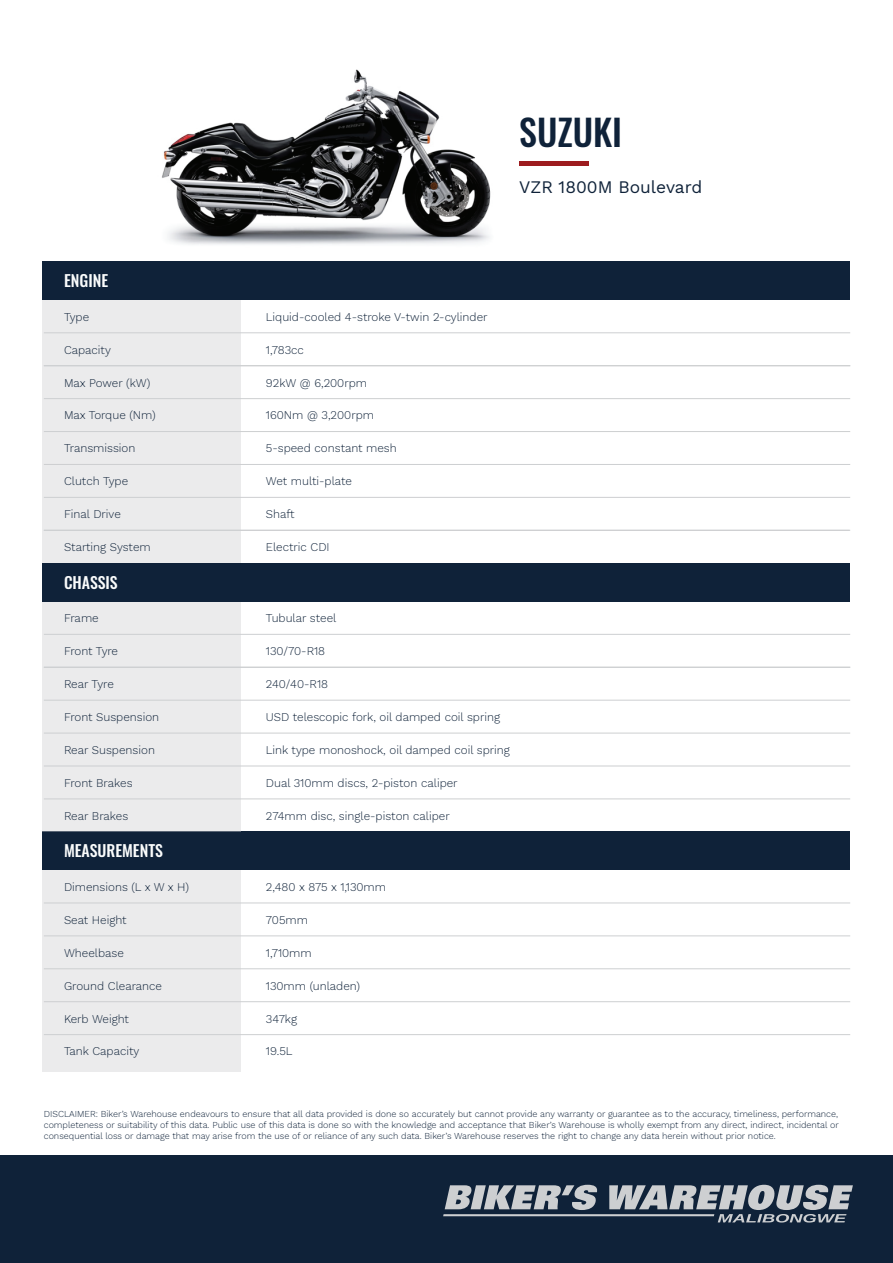
<style>
.page{position:relative;width:893px;height:1263px;background:#fff}
.page>*{position:absolute;margin:0;border:0;box-sizing:border-box;transform-origin:0 0}
.t1{font:500 36.15px "Oswald";color:#0f2239}
.t2{font:17.4px "Work Sans";color:#0f2239}
.t3{font:500 15.9px "Oswald";color:#fafcfc}
.t4{font:300 11.7px "Work Sans";color:#0f2239}
.t5{font:300 11.7px "Work Sans";letter-spacing:-.025em;color:#0f2239}
.t6{font:300 9px/10.8px "Work Sans";color:#0f2239;text-align:justify}
</style>
<div class="page">
<div style="left:0;top:1155px;width:893px;height:108px;background:#0f2239"></div>
<svg style="left:443px;top:1185px;width:410px;height:37px"></svg>
<hr style="left:519px;top:162px;width:70px;height:4px;background:#9d1c1f">
<div style="left:43px;top:832px;width:807px;height:38px;background:#0f2239"></div>
<div style="left:43px;top:300px;width:198px;height:263px;background:#ebebec"></div>
<div style="left:43px;top:262px;width:807px;height:38px;background:#0f2239"></div>
<hr style="left:44px;top:332px;width:806px;height:1px;background:#cdcfd1">
<hr style="left:44px;top:365px;width:806px;height:1px;background:#cdcfd1">
<hr style="left:44px;top:398px;width:806px;height:1px;background:#cdcfd1">
<hr style="left:44px;top:431px;width:806px;height:1px;background:#cdcfd1">
<hr style="left:44px;top:464px;width:806px;height:1px;background:#cdcfd1">
<hr style="left:44px;top:497px;width:806px;height:1px;background:#cdcfd1">
<div style="left:43px;top:601px;width:198px;height:231px;background:#ebebec"></div>
<hr style="left:44px;top:634px;width:806px;height:1px;background:#cdcfd1">
<hr style="left:44px;top:667px;width:806px;height:1px;background:#cdcfd1">
<hr style="left:44px;top:700px;width:806px;height:1px;background:#cdcfd1">
<hr style="left:44px;top:733px;width:806px;height:1px;background:#cdcfd1">
<hr style="left:44px;top:766px;width:806px;height:1px;background:#cdcfd1">
<hr style="left:44px;top:798px;width:806px;height:1px;background:#cdcfd1">
<hr style="left:44px;top:530px;width:806px;height:1px;background:#cdcfd1">
<div style="left:43px;top:870px;width:198px;height:202px;background:#ebebec"></div>
<div style="left:43px;top:563px;width:807px;height:38px;background:#0f2239"></div>
<hr style="left:44px;top:902px;width:806px;height:1px;background:#cdcfd1">
<hr style="left:44px;top:935px;width:806px;height:1px;background:#cdcfd1">
<hr style="left:44px;top:968px;width:806px;height:1px;background:#cdcfd1">
<hr style="left:44px;top:1001px;width:806px;height:1px;background:#cdcfd1">
<hr style="left:44px;top:1034px;width:806px;height:1px;background:#cdcfd1">
<img style="left:162px;top:69px;width:329px;height:176px">
<h1 class="t1" style="left:519px;top:101px;width:104px">SUZUKI</h1>
<h2 class="t2" style="left:519px;top:174px;width:185px">VZR 1800M Boulevard</h2>
<h3 class="t3" style="left:64px;top:266px;width:46px">ENGINE</h3>
<p class="t4" style="left:64px;top:308px;width:27px">Type</p>
<p class="t4" style="left:266px;top:308px;width:223px">Liquid-cooled 4-stroke V-twin 2-cylinder</p>
<p class="t4" style="left:64px;top:341px;width:48px">Capacity</p>
<p class="t4" style="left:266px;top:341px;width:39px">1,783cc</p>
<p class="t4" style="left:64px;top:374px;width:88px">Max Power (kW)</p>
<p class="t4" style="left:266px;top:374px;width:103px">92kW @ 6,200rpm</p>
<p class="t4" style="left:64px;top:407px;width:93px">Max Torque (Nm)</p>
<p class="t4" style="left:266px;top:407px;width:110px">160Nm @ 3,200rpm</p>
<p class="t4" style="left:64px;top:439px;width:73px">Transmission</p>
<p class="t4" style="left:266px;top:439px;width:132px">5-speed constant mesh</p>
<p class="t4" style="left:64px;top:472px;width:66px">Clutch Type</p>
<p class="t4" style="left:266px;top:472px;width:88px">Wet multi-plate</p>
<p class="t4" style="left:64px;top:505px;width:58px">Final Drive</p>
<p class="t4" style="left:266px;top:505px;width:30px">Shaft</p>
<p class="t4" style="left:64px;top:538px;width:88px">Starting System</p>
<p class="t4" style="left:266px;top:538px;width:65px">Electric CDI</p>
<h3 class="t3" style="left:64px;top:568px;width:55px">CHASSIS</h3>
<p class="t4" style="left:64px;top:609px;width:36px">Frame</p>
<p class="t4" style="left:266px;top:609px;width:72px">Tubular steel</p>
<p class="t5" style="left:64px;top:642px;width:56px">Front Tyre</p>
<p class="t4" style="left:266px;top:642px;width:61px">130/70-R18</p>
<p class="t4" style="left:64px;top:675px;width:51px">Rear Tyre</p>
<p class="t4" style="left:266px;top:675px;width:64px">240/40-R18</p>
<p class="t4" style="left:64px;top:708px;width:97px">Front Suspension</p>
<p class="t4" style="left:266px;top:708px;width:236px">USD telescopic fork, oil damped coil spring</p>
<p class="t4" style="left:64px;top:741px;width:92px">Rear Suspension</p>
<p class="t4" style="left:266px;top:741px;width:246px">Link type monoshock, oil damped coil spring</p>
<p class="t4" style="left:64px;top:774px;width:70px">Front Brakes</p>
<p class="t4" style="left:266px;top:774px;width:193px">Dual 310mm discs, 2-piston caliper</p>
<p class="t4" style="left:64px;top:807px;width:66px">Rear Brakes</p>
<p class="t4" style="left:266px;top:807px;width:185px">274mm disc, single-piston caliper</p>
<h3 class="t3" style="left:64px;top:837px;width:101px">MEASUREMENTS</h3>
<p class="t4" style="left:64px;top:878px;width:126px">Dimensions (L x W x H)</p>
<p class="t4" style="left:266px;top:878px;width:122px">2,480 x 875 x 1,130mm</p>
<p class="t4" style="left:64px;top:911px;width:64px">Seat Height</p>
<p class="t4" style="left:266px;top:911px;width:44px">705mm</p>
<p class="t4" style="left:64px;top:944px;width:62px">Wheelbase</p>
<p class="t4" style="left:266px;top:944px;width:47px">1,710mm</p>
<p class="t4" style="left:64px;top:977px;width:100px">Ground Clearance</p>
<p class="t4" style="left:266px;top:977px;width:96px">130mm (unladen)</p>
<p class="t4" style="left:64px;top:1010px;width:67px">Kerb Weight</p>
<p class="t4" style="left:266px;top:1010px;width:33px">347kg</p>
<p class="t4" style="left:64px;top:1042px;width:77px">Tank Capacity</p>
<p class="t4" style="left:266px;top:1042px;width:28px">19.5L</p>
<p class="t6" style="left:44px;top:1108px;width:796px">DISCLAIMER: Biker’s Warehouse endeavours to ensure that all data provided is done so accurately but cannot provide any warranty or guarantee as to the accuracy, timeliness, performance, completeness or suitability of this data. Public use of this data is done so with the knowledge and acceptance that Biker’s Warehouse is wholly exempt from any direct, indirect, incidental or consequential loss or damage that may arise from the use of or reliance of any such data. Biker’s Warehouse reserves the right to change any data herein without prior notice.</p>
</div>
